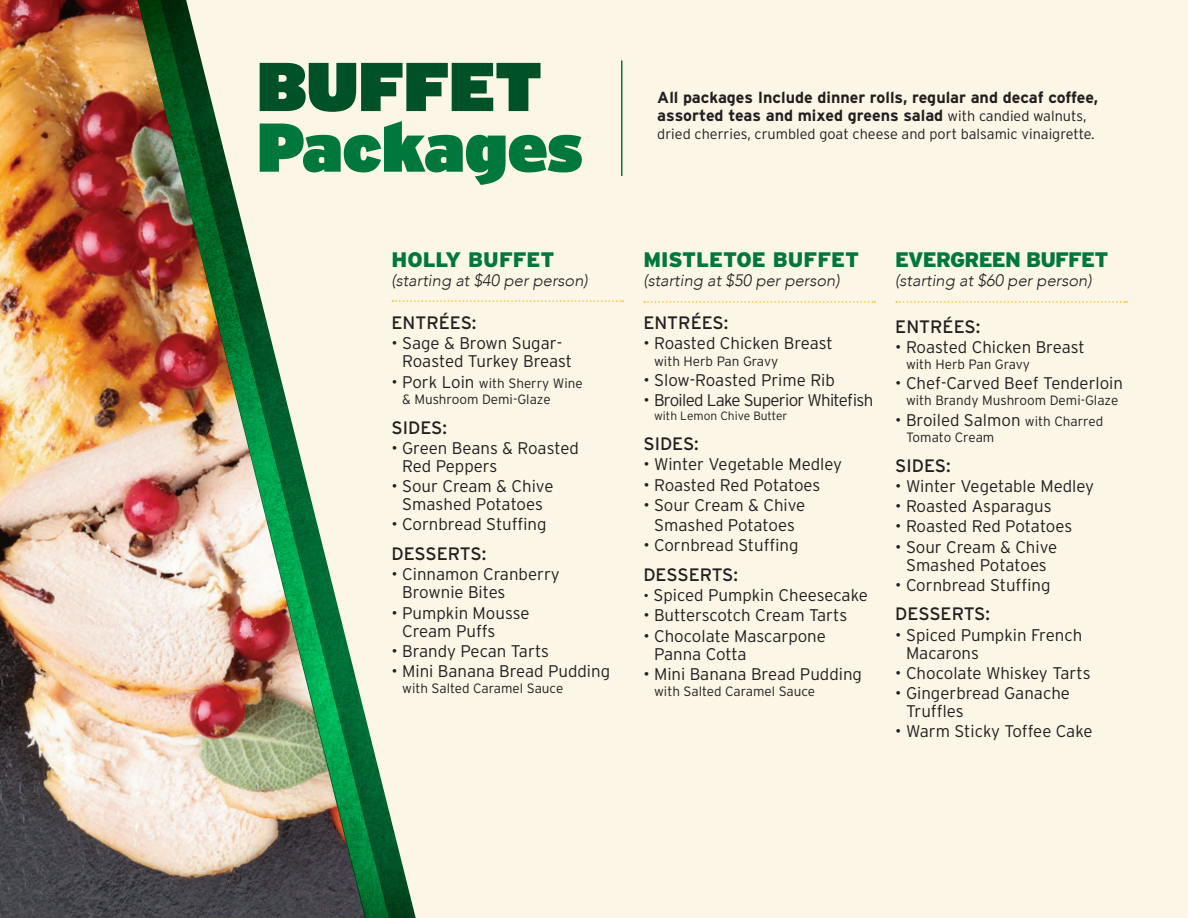
<style>
.page{position:relative;width:1188px;height:918px;background:#fcf6e7}
.page>*{position:absolute;margin:0;border:0;box-sizing:border-box;transform-origin:0 0}
.t1{font:900 68.85px/60.6px "Interstate";color:#00773d}
.Heading_-_Green_-_No{font:900 21px "Interstate";color:#00773d}
.Heading_-_Green_-_No-2{font:900 21px "Interstate";letter-spacing:-.035em;color:#00773d}
.Heading_-_Green{font:900 21px "Interstate";color:#00773d}
.Second__etc__Items{font:18px "Interstate";color:#231f20}
.First_Item{font:18px "Interstate";color:#231f20}
.Items{font:300 16.8px/18px "Interstate";color:#231f20}
.Items-2{font:300 16.8px "Interstate";letter-spacing:-.04em;color:#231f20}
.Price_Line{font:italic 300 16.5px "Avenir";color:#231f20}
.Disclaimer_for_Packa{font:700 16.05px/18px "Interstate";color:#231f20}
.Disclaimer_for_Packa-2{font:300 14.4px "Interstate";color:#231f20}
.Items-3{font:300 13.5px/16.2px "Interstate";color:#231f20}
.Items-4{font:300 12px "Interstate";color:#231f20}
.s1{color:#005127}
.s2{font-size:16.8px}
.s3{font-weight:300;font-size:14.4px}
.s4{font-size:15px}
.s5{font-size:13.5px}
</style>
<div class="page">
<svg style="left:417px;top:300px;width:206px;height:2px"></svg>
<svg style="left:644px;top:301px;width:231px;height:2px"></svg>
<svg style="left:896px;top:301px;width:231px;height:2px"></svg>
<svg style="left:365px;top:300px;width:43px;height:618px"></svg>
<img style="left:0;top:0;width:365px;height:918px">
<hr style="left:621px;top:60px;width:1px;height:116px;background:#00773d">
<p class="t1" style="left:257px;top:54px;width:327px"><span class="s1">BUFFET<br></span>Packages</p>
<p class="Heading_-_Green" style="left:392px;top:247px;width:165px">HOLLY BUFFET</p>
<p class="Price_Line" style="left:392px;top:271px;width:198px">(starting at $40 per person)</p>
<p class="First_Item" style="left:392px;top:313px;width:87px">ENTRÉES:</p>
<p class="Items" style="left:402px;top:334px;width:172px;text-indent:-11px">• Sage &amp; Brown Sugar-<br>Roasted Turkey Breast</p>
<p class="Items-3" style="left:402px;top:375px;width:182px;text-indent:-11px"><span class="s2">• Pork Loin</span> with Sherry Wine &amp; Mushroom Demi-Glaze</p>
<p class="Second__etc__Items" style="left:392px;top:417px;width:57px">SIDES:</p>
<p class="Items" style="left:402px;top:439px;width:178px;text-indent:-11px">• Green Beans &amp; Roasted<br>Red Peppers</p>
<p class="Items" style="left:392px;top:477px;width:164px;text-align:center">• Sour Cream &amp; Chive<br>Smashed Potatoes</p>
<p class="Items" style="left:392px;top:515px;width:157px">• Cornbread Stuffing</p>
<p class="Second__etc__Items" style="left:392px;top:544px;width:96px">DESSERTS:</p>
<p class="Items" style="left:402px;top:565px;width:159px;text-indent:-11px">• Cinnamon Cranberry<br>Brownie Bites</p>
<p class="Items" style="left:402px;top:603px;width:129px;text-indent:-11px">• Pumpkin Mousse<br>Cream Puffs</p>
<p class="Items" style="left:392px;top:642px;width:159px">• Brandy Pecan Tarts</p>
<p class="Items" style="left:392px;top:662px;width:220px">• Mini Banana Bread Pudding</p>
<p class="Items-3" style="left:402px;top:680px;width:163px">with Salted Caramel Sauce</p>
<p class="Disclaimer_for_Packa" style="left:657px;top:88px;width:442px">All packages Include dinner rolls, regular and decaf coffee, assorted teas and mixed greens salad <span class="s3">with candied walnuts,</span></p>
<p class="Disclaimer_for_Packa-2" style="left:657px;top:125px;width:439px">dried cherries, crumbled goat cheese and port balsamic vinaigrette.</p>
<p class="Heading_-_Green_-_No" style="left:643px;top:247px;width:217px">MISTLETOE BUFFET</p>
<p class="Price_Line" style="left:643px;top:271px;width:198px">(starting at $50 per person)</p>
<p class="First_Item" style="left:643px;top:313px;width:87px">ENTRÉES:</p>
<p class="Items" style="left:643px;top:334px;width:191px">• Roasted Chicken Breast</p>
<p class="Items-3" style="left:654px;top:353px;width:126px">with Herb Pan Gravy</p>
<p class="Items" style="left:643px;top:371px;width:193px">• Slow-Roasted Prime Rib</p>
<p class="Items-2" style="left:643px;top:391px;width:231px">• Broiled Lake Superior Whitefish</p>
<p class="Items-4" style="left:654px;top:409px;width:135px">with Lemon Chive Butter</p>
<p class="Second__etc__Items" style="left:643px;top:434px;width:57px">SIDES:</p>
<p class="Items" style="left:643px;top:455px;width:200px">• Winter Vegetable Medley</p>
<p class="Items" style="left:643px;top:476px;width:179px">• Roasted Red Potatoes</p>
<p class="Items" style="left:643px;top:495px;width:164px;line-height:20.2px;text-align:center">• Sour Cream &amp; Chive<br>Smashed Potatoes</p>
<p class="Items" style="left:643px;top:536px;width:157px">• Cornbread Stuffing</p>
<p class="Second__etc__Items" style="left:643px;top:565px;width:96px">DESSERTS:</p>
<p class="Items" style="left:643px;top:586px;width:226px"><span class="s4">•</span> Spiced Pumpkin Cheesecake</p>
<p class="Items" style="left:643px;top:606px;width:205px">• Butterscotch Cream Tarts</p>
<p class="Items" style="left:654px;top:627px;width:173px;text-indent:-11px">• Chocolate Mascarpone<br>Panna Cotta</p>
<p class="Items" style="left:643px;top:665px;width:220px">• Mini Banana Bread Pudding</p>
<p class="Items-3" style="left:654px;top:683px;width:163px">with Salted Caramel Sauce</p>
<p class="Heading_-_Green_-_No-2" style="left:895px;top:247px;width:215px">EVERGREEN BUFFET</p>
<p class="Price_Line" style="left:895px;top:271px;width:198px">(starting at $60 per person)</p>
<p class="Second__etc__Items" style="left:895px;top:316px;width:87px">ENTRÉES:</p>
<p class="Items" style="left:895px;top:338px;width:191px">• Roasted Chicken Breast</p>
<p class="Items-3" style="left:906px;top:356px;width:126px">with Herb Pan Gravy</p>
<p class="Items" style="left:895px;top:374px;width:229px">• Chef-Carved Beef Tenderloin</p>
<p class="Items-3" style="left:906px;top:392px;width:214px">with Brandy Mushroom Demi-Glaze</p>
<p class="Items" style="left:895px;top:411px;width:209px">• Broiled Salmon <span class="s5">with Charred</span></p>
<p class="Items-3" style="left:906px;top:429px;width:90px">Tomato Cream</p>
<p class="Second__etc__Items" style="left:895px;top:455px;width:57px">SIDES:</p>
<p class="Items" style="left:895px;top:477px;width:200px">• Winter Vegetable Medley</p>
<p class="Items" style="left:895px;top:497px;width:158px">• Roasted Asparagus</p>
<p class="Items" style="left:895px;top:517px;width:179px">• Roasted Red Potatoes</p>
<p class="Items" style="left:895px;top:537px;width:164px;text-align:center">• Sour Cream &amp; Chive<br>Smashed Potatoes</p>
<p class="Items" style="left:895px;top:576px;width:157px">• Cornbread Stuffing</p>
<p class="Second__etc__Items" style="left:895px;top:604px;width:96px">DESSERTS:</p>
<p class="Items" style="left:906px;top:626px;width:178px;text-indent:-11px">• Spiced Pumpkin French<br>Macarons</p>
<p class="Items" style="left:895px;top:664px;width:197px">• Chocolate Whiskey Tarts</p>
<p class="Items" style="left:906px;top:684px;width:166px;text-indent:-11px">• Gingerbread Ganache<br>Truffles</p>
<p class="Items" style="left:895px;top:722px;width:199px">• Warm Sticky Toffee Cake</p>
</div>
